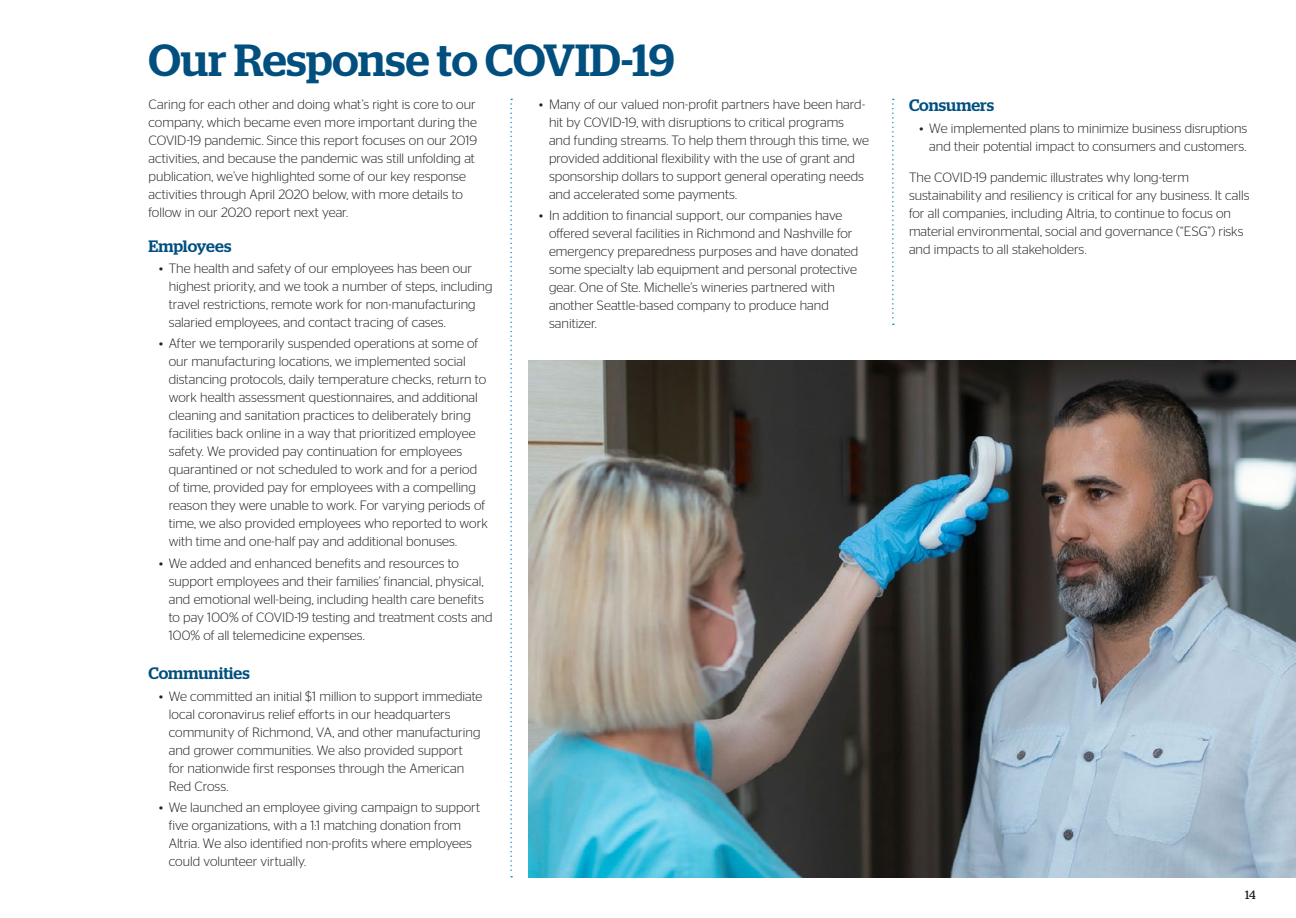
<style>
.page{position:relative;width:1296px;height:918px;background:#fff}
.page>*{position:absolute;margin:0;border:0;box-sizing:border-box;transform-origin:0 0}
.page_header{font:500 45px "Stag";color:#004f7f}
.subhead_01_dark_blue{font:500 16.5px "Stag";color:#004f7f}
._9_12_Stag_Sans_Ligh{font:300 13.5px/18px "Stag Sans";color:#231f20}
.t1{font:12px "Stag";color:#231f20}
</style>
<div class="page">
<svg style="left:510px;top:99px;width:2px;height:778px"></svg>
<svg style="left:892px;top:99px;width:2px;height:226px"></svg>
<img style="left:529px;top:361px;width:767px;height:517px">
<p class="page_header" style="left:148px;top:34px;width:528px">Our Response to COVID-19</p>
<p class="_9_12_Stag_Sans_Ligh" style="left:148px;top:95px;width:330px">Caring for each other and doing what’s right is core to our company, which became even more important during the COVID-19 pandemic. Since this report focuses on our 2019 activities, and because the pandemic was still unfolding at publication, we’ve highlighted some of our key response activities through April 2020 below, with more details to follow in our 2020 report next year.</p>
<p class="subhead_01_dark_blue" style="left:148px;top:236px;width:84px">Employees</p>
<p class="_9_12_Stag_Sans_Ligh" style="left:169px;top:259px;width:325px;text-indent:-10px">• The health and safety of our employees has been our highest priority, and we took a number of steps, including travel restrictions, remote work for non-manufacturing salaried employees, and contact tracing of cases.</p>
<p class="_9_12_Stag_Sans_Ligh" style="left:169px;top:335px;width:321px;text-indent:-10px">• After we temporarily suspended operations at some of our manufacturing locations, we implemented social distancing protocols, daily temperature checks, return to work health assessment questionnaires, and additional cleaning and sanitation practices to deliberately bring facilities back online in a way that prioritized employee safety. We provided pay continuation for employees quarantined or not scheduled to work and for a period of time, provided pay for employees with a compelling reason they were unable to work. For varying periods of time, we also provided employees who reported to work with time and one-half pay and additional bonuses.</p>
<p class="_9_12_Stag_Sans_Ligh" style="left:169px;top:554px;width:325px;text-indent:-10px">• We added and enhanced benefits and resources to support employees and their families’ financial, physical, and emotional well-being, including health care benefits to pay 100% of COVID-19 testing and treatment costs and 100% of all telemedicine expenses.</p>
<p class="subhead_01_dark_blue" style="left:148px;top:664px;width:103px">Communities</p>
<p class="_9_12_Stag_Sans_Ligh" style="left:169px;top:687px;width:315px;text-indent:-10px">• We committed an initial $1 million to support immediate local coronavirus relief efforts in our headquarters community of Richmond, VA, and other manufacturing and grower communities. We also provided support<br>for nationwide first responses through the American Red Cross.</p>
<p class="_9_12_Stag_Sans_Ligh" style="left:169px;top:798px;width:313px;text-indent:-10px">• We launched an employee giving campaign to support five organizations, with a 1:1 matching donation from Altria. We also identified non-profits where employees could volunteer virtually.</p>
<p class="_9_12_Stag_Sans_Ligh" style="left:549px;top:95px;width:322px;text-indent:-10px">• Many of our valued non-profit partners have been hard&shy;hit by COVID-19, with disruptions to critical programs and funding streams. To help them through this time, we provided additional flexibility with the use of grant and sponsorship dollars to support general operating needs and accelerated some payments.</p>
<p class="_9_12_Stag_Sans_Ligh" style="left:549px;top:206px;width:311px;text-indent:-10px">• In addition to financial support, our companies have offered several facilities in Richmond and Nashville for emergency preparedness purposes and have donated some specialty lab equipment and personal protective gear. One of Ste. Michelle’s wineries partnered with another Seattle-based company to produce hand sanitizer.</p>
<p class="subhead_01_dark_blue" style="left:909px;top:96px;width:87px">Consumers</p>
<p class="_9_12_Stag_Sans_Ligh" style="left:920px;top:119px;width:329px;text-align:right">• We implemented plans to minimize business disruptions and their potential impact to consumers and customers.</p>
<p class="_9_12_Stag_Sans_Ligh" style="left:909px;top:168px;width:342px">The COVID-19 pandemic illustrates why long-term sustainability and resiliency is critical for any business. It calls for all companies, including Altria, to continue to focus on material environmental, social and governance (“ESG”) risks and impacts to all stakeholders.</p>
<p class="t1" style="left:1245px;top:887px;width:12px">14</p>
</div>
